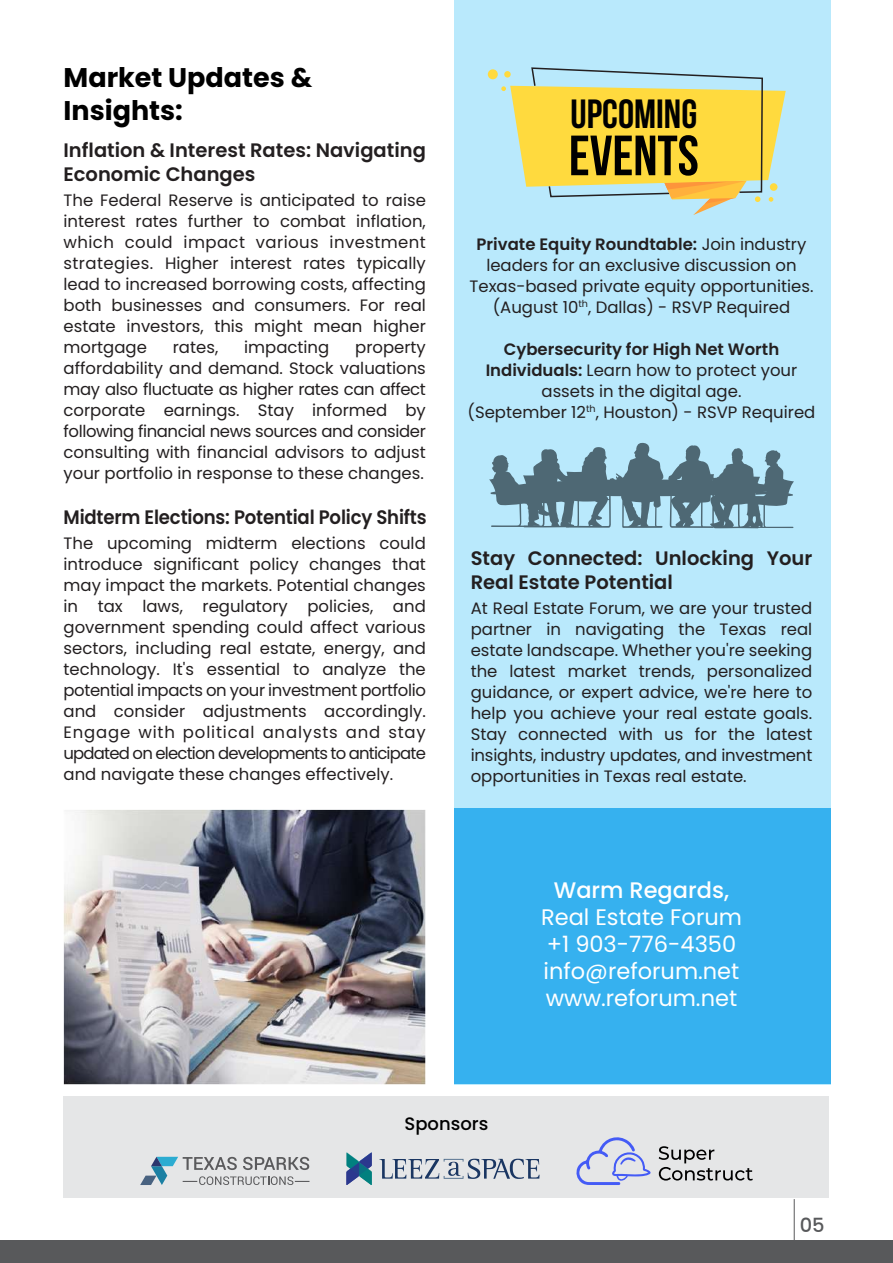
<style>
.page{position:relative;width:893px;height:1263px;background:#fff}
.page>*{position:absolute;margin:0;border:0;box-sizing:border-box;transform-origin:0 0}
.t1{font:700 56.55px "Bebas Neue";color:#000}
.t2{font:700 40.8px "Bebas Neue";color:#000}
.t3{font:700 27px/32.4px "Poppins";color:#000}
.t4{font:22.5px/27px "Poppins";color:#fff}
.t5{font:500 22.5px "Poppins";color:#fff}
.t6{font:600 19.5px/23.4px "Poppins";color:#231f20}
.t7{font:600 19.5px "Poppins";color:#231f20;scale:.93 1}
.t8{font:500 19.5px "Poppins";color:#58595b}
.t9{font:500 18px "Poppins";color:#000}
.t10{font:16.5px/21px "Poppins";color:#231f20;text-align:justify}
.s1{font-weight:600}
</style>
<div class="page">
<div style="left:0;top:1241px;width:893px;height:22px;background:#58595b"></div>
<hr style="left:794px;top:1199px;width:1px;height:52px;background:#58595b">
<div style="left:454px;top:0;width:377px;height:1084px;background:#b9e9fc"></div>
<div style="left:454px;top:808px;width:377px;height:276px;background:#36b1ef"></div>
<div style="left:64px;top:1096px;width:765px;height:102px;background:#e5e6e7"></div>
<svg style="left:379px;top:1159px;width:161px;height:20px"></svg>
<svg style="left:346px;top:1152px;width:26px;height:33px"></svg>
<svg style="left:140px;top:1157px;width:169px;height:28px"></svg>
<svg style="left:659px;top:1146px;width:94px;height:34px"></svg>
<svg style="left:576px;top:1137px;width:75px;height:48px"></svg>
<img style="left:64px;top:810px;width:361px;height:274px">
<div style="left:488px;top:69px;width:10px;height:10px;background:#ffda3e;border-radius:50%"></div>
<svg style="left:501px;top:67px;width:285px;height:148px"></svg>
<svg style="left:489px;top:443px;width:305px;height:85px"></svg>
<h3 class="t3" style="left:64px;top:62px;width:250px">Market Updates &amp;<br>Insights:</h3>
<p class="t6" style="left:64px;top:139px;width:364px">Inflation &amp; Interest Rates: Navigating<br>Economic Changes</p>
<p class="t10" style="left:64px;top:190px;width:364px">The Federal Reserve is anticipated to raise interest rates further to combat inflation, which could impact various investment strategies. Higher interest rates typically lead to increased borrowing costs, affecting both businesses and consumers. For real estate investors, this might mean higher mortgage</p>
<p class="t10" style="left:173px;top:337px;width:47px">rates,</p>
<p class="t10" style="left:244px;top:337px;width:87px">impacting</p>
<p class="t10" style="left:64px;top:337px;width:364px;text-indent:292px">property affordability and demand. Stock valuations may also fluctuate as higher rates can affect corporate earnings. Stay informed by following financial news sources and consider consulting with financial advisors to adjust your portfolio in response to these changes.</p>
<p class="t7" style="left:64px;top:505px;width:392px">Midterm Elections: Potential Policy Shifts</p>
<p class="t10" style="left:64px;top:533px;width:364px">The upcoming midterm elections could introduce significant policy changes that may impact the markets. Potential changes in tax laws, regulatory policies, and government spending could affect various sectors, including real estate, energy, and technology. It's essential to analyze the potential impacts on your investment portfolio and consider adjustments accordingly.<br>Engage with political analysts and stay updated on election developments to anticipate and navigate these changes effectively.</p>
<h2 class="t2" style="left:570px;top:91px;width:128px">UPCOMING</h2>
<h1 class="t1" style="left:569px;top:125px;width:131px">EVENTS</h1>
<p class="t10" style="left:470px;top:234px;width:345px;text-align:center"><span class="s1">Private Equity Roundtable:</span> Join industry leaders for an exclusive discussion on Texas-based private equity opportunities. (August 10<sup>th</sup>, Dallas) - RSVP Required</p>
<p class="t10" style="left:468px;top:339px;width:349px;text-align:center"><span class="s1">Cybersecurity for High Net Worth Individuals:</span> Learn how to protect your assets in the digital age.<br>(September 12<sup>th</sup>, Houston) - RSVP Required</p>
<p class="t6" style="left:471px;top:547px;width:343px">Stay Connected: Unlocking Your<br>Real Estate Potential</p>
<p class="t10" style="left:471px;top:598px;width:343px">At Real Estate Forum, we are your trusted partner in navigating the Texas real estate landscape. Whether you're seeking the latest market trends, personalized guidance, or expert advice, we're here to help you achieve your real estate goals.<br>Stay connected with us for the latest insights, industry updates, and investment opportunities in Texas real estate.</p>
<h3 class="t5" style="left:554px;top:877px;width:177px">Warm Regards,</h3>
<h3 class="t4" style="left:541px;top:904px;width:202px">Real Estate Forum +1 903-776-4350 info@reforum.net www.reforum.net</h3>
<p class="t9" style="left:405px;top:1113px;width:85px">Sponsors</p>
<p class="t8" style="left:800px;top:1214px;width:26px">05</p>
</div>
